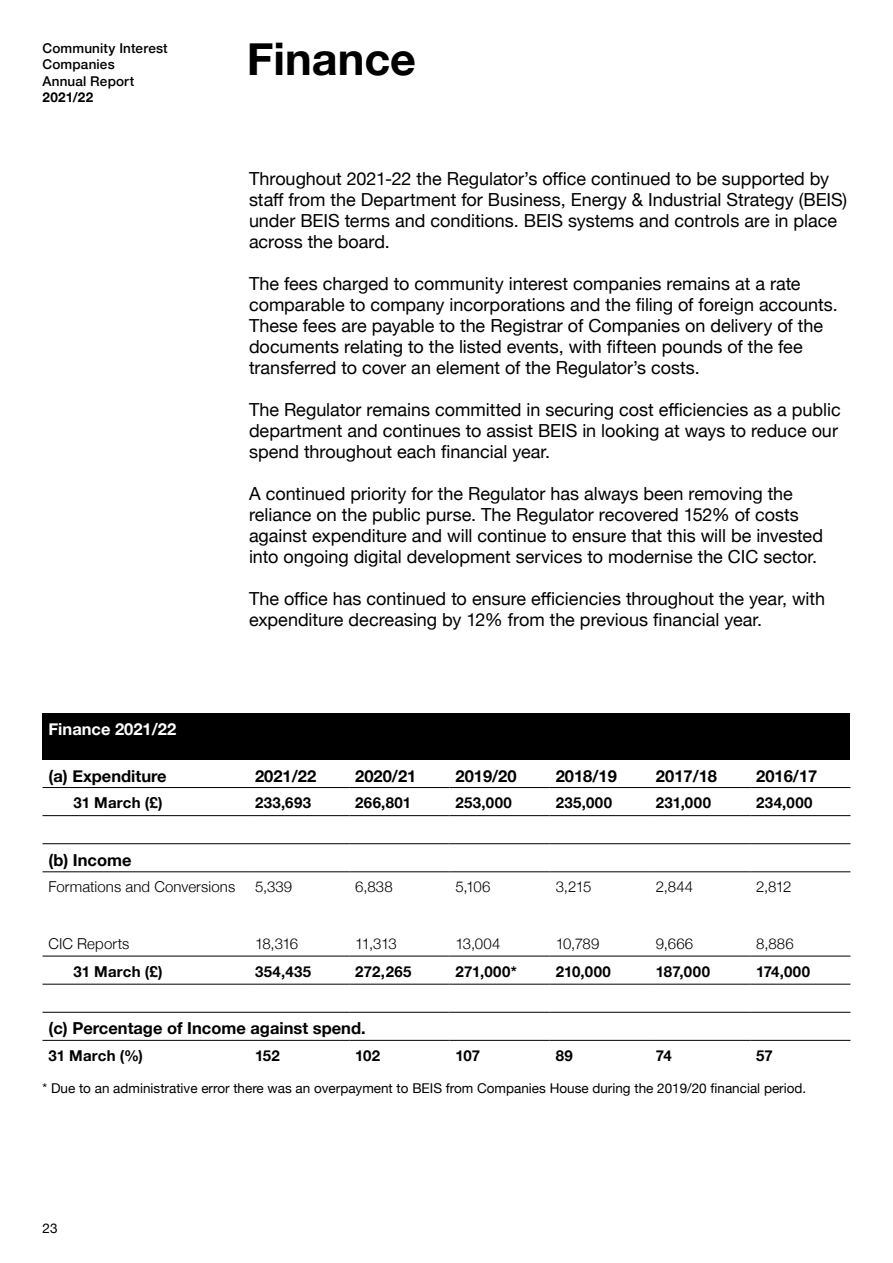
<style>
.page{position:relative;width:893px;height:1263px;background:#fff}
.page>*{position:absolute;margin:0;border:0;box-sizing:border-box;transform-origin:0 0}
.t1{font:700 45px "Helvetica Neue";color:#000}
.t2{font:18px/21px "Helvetica Neue";color:#000}
.Table_Title_Style_1{font:700 16.5px "Helvetica Neue";color:#000}
.Table_Header{font:700 16.5px "Helvetica Neue";color:#fff}
.Table_Body_Text_Styl{font:700 15px "Helvetica Neue";letter-spacing:.02em;color:#000}
.Table_Body_Text_Styl-2{font:300 15px "Helvetica Neue";letter-spacing:.005em;color:#000}
.t3{font:13.5px "Helvetica Neue";color:#000}
.t4{font:500 13.5px/16.5px "Helvetica Neue";letter-spacing:.01em;color:#000}
.t5{font:700 13.5px "Helvetica Neue";letter-spacing:.025em;color:#000}
</style>
<div class="page">
<div style="left:43px;top:713px;width:807px;height:46px;background:#000"></div>
<hr style="left:43px;top:787px;width:206px;height:1px;background:#000">
<hr style="left:249px;top:787px;width:100px;height:1px;background:#000">
<hr style="left:349px;top:787px;width:100px;height:1px;background:#000">
<hr style="left:449px;top:787px;width:101px;height:1px;background:#000">
<hr style="left:550px;top:787px;width:100px;height:1px;background:#000">
<hr style="left:650px;top:787px;width:100px;height:1px;background:#000">
<hr style="left:750px;top:787px;width:100px;height:1px;background:#000">
<hr style="left:43px;top:815px;width:206px;height:1px;background:#000">
<hr style="left:249px;top:815px;width:100px;height:1px;background:#000">
<hr style="left:349px;top:815px;width:100px;height:1px;background:#000">
<hr style="left:449px;top:815px;width:101px;height:1px;background:#000">
<hr style="left:550px;top:815px;width:100px;height:1px;background:#000">
<hr style="left:650px;top:815px;width:100px;height:1px;background:#000">
<hr style="left:750px;top:815px;width:100px;height:1px;background:#000">
<hr style="left:43px;top:843px;width:206px;height:1px;background:#000">
<hr style="left:249px;top:843px;width:100px;height:1px;background:#000">
<hr style="left:349px;top:843px;width:100px;height:1px;background:#000">
<hr style="left:449px;top:843px;width:101px;height:1px;background:#000">
<hr style="left:550px;top:843px;width:100px;height:1px;background:#000">
<hr style="left:650px;top:843px;width:100px;height:1px;background:#000">
<hr style="left:750px;top:843px;width:100px;height:1px;background:#000">
<hr style="left:43px;top:871px;width:206px;height:1px;background:#000">
<hr style="left:249px;top:871px;width:100px;height:1px;background:#000">
<hr style="left:349px;top:871px;width:100px;height:1px;background:#000">
<hr style="left:449px;top:871px;width:101px;height:1px;background:#000">
<hr style="left:550px;top:871px;width:100px;height:1px;background:#000">
<hr style="left:650px;top:871px;width:100px;height:1px;background:#000">
<hr style="left:750px;top:871px;width:100px;height:1px;background:#000">
<hr style="left:43px;top:956px;width:206px;height:1px;background:#000">
<hr style="left:249px;top:956px;width:100px;height:1px;background:#000">
<hr style="left:349px;top:956px;width:100px;height:1px;background:#000">
<hr style="left:449px;top:956px;width:101px;height:1px;background:#000">
<hr style="left:550px;top:956px;width:100px;height:1px;background:#000">
<hr style="left:650px;top:956px;width:100px;height:1px;background:#000">
<hr style="left:750px;top:956px;width:100px;height:1px;background:#000">
<hr style="left:43px;top:984px;width:206px;height:1px;background:#000">
<hr style="left:249px;top:984px;width:100px;height:1px;background:#000">
<hr style="left:349px;top:984px;width:100px;height:1px;background:#000">
<hr style="left:449px;top:984px;width:101px;height:1px;background:#000">
<hr style="left:550px;top:984px;width:100px;height:1px;background:#000">
<hr style="left:650px;top:984px;width:100px;height:1px;background:#000">
<hr style="left:750px;top:984px;width:100px;height:1px;background:#000">
<hr style="left:43px;top:1012px;width:206px;height:1px;background:#000">
<hr style="left:249px;top:1012px;width:100px;height:1px;background:#000">
<hr style="left:349px;top:1012px;width:100px;height:1px;background:#000">
<hr style="left:449px;top:1012px;width:101px;height:1px;background:#000">
<hr style="left:550px;top:1012px;width:100px;height:1px;background:#000">
<hr style="left:650px;top:1012px;width:100px;height:1px;background:#000">
<hr style="left:750px;top:1012px;width:100px;height:1px;background:#000">
<hr style="left:43px;top:1040px;width:206px;height:1px;background:#000">
<hr style="left:249px;top:1040px;width:100px;height:1px;background:#000">
<hr style="left:349px;top:1040px;width:100px;height:1px;background:#000">
<hr style="left:449px;top:1040px;width:101px;height:1px;background:#000">
<hr style="left:550px;top:1040px;width:100px;height:1px;background:#000">
<hr style="left:650px;top:1040px;width:100px;height:1px;background:#000">
<hr style="left:750px;top:1040px;width:100px;height:1px;background:#000">
<p class="t4" style="left:43px;top:38px;width:127px">Community Interest<br>Companies<br>Annual Report</p>
<p class="t5" style="left:43px;top:87px;width:52px">2021/22</p>
<h1 class="t1" style="left:247px;top:23px;width:171px">Finance</h1>
<p class="t2" style="left:249px;top:169px;width:600px">Throughout 2021-22 the Regulator’s office continued to be supported by staff from the Department for Business, Energy &amp; Industrial Strategy (BEIS) under BEIS terms and conditions. BEIS systems and controls are in place across the board.</p>
<p class="t2" style="left:249px;top:274px;width:590px">The fees charged to community interest companies remains at a rate comparable to company incorporations and the filing of foreign accounts.<br>These fees are payable to the Registrar of Companies on delivery of the documents relating to the listed events, with fifteen pounds of the fee transferred to cover an element of the Regulator’s costs.</p>
<p class="t2" style="left:249px;top:400px;width:593px">The Regulator remains committed in securing cost efficiencies as a public department and continues to assist BEIS in looking at ways to reduce our spend throughout each financial year.</p>
<p class="t2" style="left:249px;top:484px;width:576px">A continued priority for the Regulator has always been removing the reliance on the public purse. The Regulator recovered 152% of costs against expenditure and will continue to ensure that this will be invested into ongoing digital development services to modernise the CIC sector.</p>
<p class="t2" style="left:249px;top:589px;width:578px">The office has continued to ensure efficiencies throughout the year, with expenditure decreasing by 12% from the previous financial year.</p>
<h2 class="Table_Header" style="left:49px;top:717px;width:129px">Finance 2021/22</h2>
<p class="Table_Title_Style_1" style="left:49px;top:763px;width:120px">(a) Expenditure</p>
<p class="Table_Title_Style_1" style="left:255px;top:763px;width:63px">2021/22</p>
<p class="Table_Title_Style_1" style="left:355px;top:763px;width:63px">2020/21</p>
<p class="Table_Title_Style_1" style="left:455px;top:763px;width:63px">2019/20</p>
<p class="Table_Title_Style_1" style="left:556px;top:763px;width:63px">2018/19</p>
<p class="Table_Title_Style_1" style="left:656px;top:763px;width:63px">2017/18</p>
<p class="Table_Title_Style_1" style="left:756px;top:763px;width:63px">2016/17</p>
<p class="Table_Body_Text_Styl" style="left:74px;top:791px;width:90px">31 March (£)</p>
<p class="Table_Body_Text_Styl" style="left:255px;top:791px;width:58px">233,693</p>
<p class="Table_Body_Text_Styl" style="left:355px;top:791px;width:58px">266,801</p>
<p class="Table_Body_Text_Styl" style="left:455px;top:791px;width:58px">253,000</p>
<p class="Table_Body_Text_Styl" style="left:556px;top:791px;width:58px">235,000</p>
<p class="Table_Body_Text_Styl" style="left:656px;top:791px;width:57px">231,000</p>
<p class="Table_Body_Text_Styl" style="left:756px;top:791px;width:58px">234,000</p>
<p class="Table_Title_Style_1" style="left:49px;top:847px;width:85px">(b) Income</p>
<p class="Table_Body_Text_Styl-2" style="left:49px;top:875px;width:188px">Formations and Conversions</p>
<p class="Table_Body_Text_Styl-2" style="left:255px;top:875px;width:39px">5,339</p>
<p class="Table_Body_Text_Styl-2" style="left:355px;top:875px;width:39px">6,838</p>
<p class="Table_Body_Text_Styl-2" style="left:455px;top:875px;width:37px">5,106</p>
<p class="Table_Body_Text_Styl-2" style="left:556px;top:875px;width:37px">3,215</p>
<p class="Table_Body_Text_Styl-2" style="left:656px;top:875px;width:39px">2,844</p>
<p class="Table_Body_Text_Styl-2" style="left:756px;top:875px;width:37px">2,812</p>
<p class="Table_Body_Text_Styl-2" style="left:49px;top:931px;width:82px">CIC Reports</p>
<p class="Table_Body_Text_Styl-2" style="left:255px;top:931px;width:45px">18,316</p>
<p class="Table_Body_Text_Styl-2" style="left:355px;top:931px;width:43px">11,313</p>
<p class="Table_Body_Text_Styl-2" style="left:455px;top:931px;width:46px">13,004</p>
<p class="Table_Body_Text_Styl-2" style="left:556px;top:931px;width:45px">10,789</p>
<p class="Table_Body_Text_Styl-2" style="left:656px;top:931px;width:39px">9,666</p>
<p class="Table_Body_Text_Styl-2" style="left:756px;top:931px;width:39px">8,886</p>
<p class="Table_Body_Text_Styl" style="left:74px;top:959px;width:90px">31 March (£)</p>
<p class="Table_Body_Text_Styl" style="left:255px;top:959px;width:58px">354,435</p>
<p class="Table_Body_Text_Styl" style="left:355px;top:959px;width:58px">272,265</p>
<p class="Table_Body_Text_Styl" style="left:455px;top:959px;width:63px">271,000*</p>
<p class="Table_Body_Text_Styl" style="left:556px;top:959px;width:57px">210,000</p>
<p class="Table_Body_Text_Styl" style="left:656px;top:959px;width:56px">187,000</p>
<p class="Table_Body_Text_Styl" style="left:756px;top:959px;width:55px">174,000</p>
<p class="Table_Title_Style_1" style="left:49px;top:1015px;width:319px">(c) Percentage of Income against spend.</p>
<p class="Table_Body_Text_Styl" style="left:49px;top:1044px;width:96px">31 March (%)</p>
<p class="Table_Body_Text_Styl" style="left:255px;top:1044px;width:26px">152</p>
<p class="Table_Body_Text_Styl" style="left:355px;top:1044px;width:26px">102</p>
<p class="Table_Body_Text_Styl" style="left:455px;top:1044px;width:26px">107</p>
<p class="Table_Body_Text_Styl" style="left:556px;top:1044px;width:19px">89</p>
<p class="Table_Body_Text_Styl" style="left:656px;top:1044px;width:17px">74</p>
<p class="Table_Body_Text_Styl" style="left:756px;top:1044px;width:18px">57</p>
<p class="t3" style="left:43px;top:1078px;width:765px">* Due to an administrative error there was an overpayment to BEIS from Companies House during the 2019/20 financial period.</p>
<p class="t3" style="left:43px;top:1219px;width:16px">23</p>
</div>
